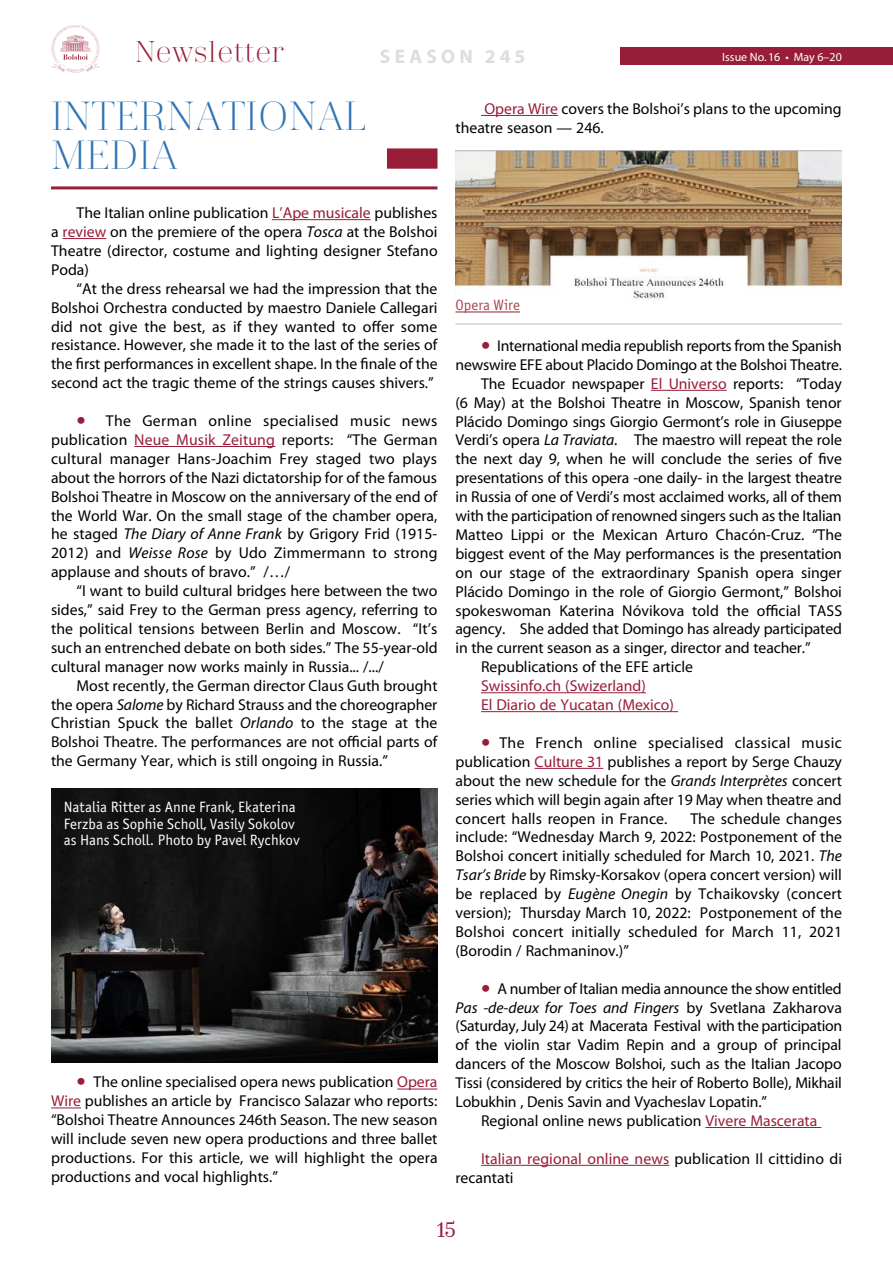
<style>
.page{position:relative;width:893px;height:1263px;background:#fff}
.page>*{position:absolute;margin:0;border:0;box-sizing:border-box;transform-origin:0 0}
.t1{font:300 40.5px/39px "Trivia Serif";color:#2e74b5}
.t2{font:300 30px "Trivia Serif";color:#981d39}
.t3{font:21px "Trivia Serif 10 Demo";color:#981d39}
.t4{font:700 19.5px "Myriad Pro";letter-spacing:.22em;color:#dcddde}
.t5{font:15.75px/18.9px "Myriad Pro";color:#000;text-align:justify}
.t6{font:15.75px "Myriad Pro";letter-spacing:-.02em;color:#000}
.t7{font:15.75px/18.9px "Myriad Pro";color:#981d39}
.t8{font:italic 15.75px "Myriad Pro";color:#000}
.t9{font:15px/16.5px "Officina Sans Book ITC";color:#fff}
.t10{font:15px "Officina Sans Book ITC";color:#a84a51}
.t11{font:12px "Myriad Pro";color:#fff}
.s1{color:#981d39}
.s2{font-style:italic}
.s3{font-size:33px;color:#981d39}
.s4{font-style:normal}
</style>
<div class="page">
<svg style="left:51px;top:25px;width:49px;height:47px"></svg>
<div style="left:621px;top:48px;width:272px;height:17px;background:#981d39"></div>
<div style="left:387px;top:148px;width:50px;height:21px;background:#981d39"></div>
<hr style="left:51px;top:186px;width:386px;height:3px;background:#981d39">
<hr style="left:272px;top:219px;width:99px;height:1px;background:#981d39">
<hr style="left:63px;top:238px;width:43px;height:1px;background:#981d39">
<hr style="left:134px;top:446px;width:141px;height:1px;background:#981d39">
<hr style="left:481px;top:115px;width:77px;height:1px;background:#981d39">
<img style="left:51px;top:788px;width:386px;height:274px">
<hr style="left:397px;top:1089px;width:40px;height:1px;background:#981d39">
<hr style="left:51px;top:1107px;width:30px;height:1px;background:#981d39">
<hr style="left:651px;top:390px;width:76px;height:1px;background:#981d39">
<hr style="left:481px;top:692px;width:165px;height:1px;background:#981d39">
<hr style="left:481px;top:711px;width:197px;height:1px;background:#981d39">
<hr style="left:535px;top:768px;width:68px;height:1px;background:#981d39">
<hr style="left:705px;top:1127px;width:116px;height:1px;background:#981d39">
<hr style="left:481px;top:1165px;width:188px;height:1px;background:#981d39">
<img style="left:455px;top:150px;width:387px;height:150px">
<hr style="left:455px;top:323px;width:387px;height:2px;background:#d1d3d4">
<hr style="left:455px;top:312px;width:65px;height:1px;background:#981d39">
<h2 class="t2" style="left:135px;top:36px;width:150px">Newsletter</h2>
<p class="t4" style="left:380px;top:44px;width:147px">SEASON 245</p>
<p class="t11" style="left:722px;top:49px;width:121px">Issue No.16 • May 6–20</p>
<h1 class="t1" style="left:51px;top:98px;width:316px">INTERNATIONAL<br>MEDIA</h1>
<p class="t5" style="left:51px;top:203px;width:388px;text-indent:26px">The Italian online publication <span class="s1">L’Ape musicale</span> publishes a <span class="s1">review</span> on the premiere of the opera <span class="s2">Tosca</span> at the Bolshoi Theatre (director, costume and lighting designer Stefano Poda)</p>
<p class="t5" style="left:51px;top:279px;width:388px;text-indent:26px">“At the dress rehearsal we had the impression that the Bolshoi Orchestra conducted by maestro Daniele Callegari did not give the best, as if they wanted to offer some resistance. However, she made it to the last of the series of the first performances in excellent shape. In the finale of the second act the tragic theme of the strings causes shivers.”</p>
<p class="t5" style="left:51px;top:411px;width:388px;text-indent:26px"><span class="s3">•</span> The German online specialised music news publication <span class="s1">Neue Musik Zeitung</span> reports: “The German cultural manager Hans-Joachim Frey staged two plays about the horrors of the Nazi dictatorship for of the famous Bolshoi Theatre in Moscow on the anniversary of the end of the World War. On the small stage of the chamber opera, he staged <span class="s2">The Diary of Anne Frank</span> by Grigory Frid (1915- 2012) and <span class="s2">Weisse Rose</span> by Udo Zimmermann to strong applause and shouts of bravo.” /…/</p>
<p class="t5" style="left:51px;top:581px;width:388px;text-indent:26px">“I want to build cultural bridges here between the two sides,” said Frey to the German press agency, referring to the political tensions between Berlin and Moscow. “It’s such an entrenched debate on both sides.” The 55-year-old cultural manager now works mainly in Russia... /.../</p>
<p class="t5" style="left:51px;top:676px;width:388px;text-indent:26px">Most recently, the German director Claus Guth brought the opera <span class="s2">Salome</span> by Richard Strauss and the choreographer Christian Spuck the ballet <span class="s2">Orlando</span> to the stage at the Bolshoi Theatre. The performances are not official parts of the Germany Year, which is still ongoing in Russia.”</p>
<p class="t5" style="left:455px;top:99px;width:388px;text-indent:29px"><span class="s1">Opera Wire</span> covers the Bolshoi’s plans to the upcoming theatre season — 246.</p>
<p class="t10" style="left:455px;top:297px;width:66px">Opera Wire</p>
<p class="t6" style="left:481px;top:336px;width:362px"><span class="s3">•</span> International media republish reports from the Spanish</p>
<p class="t5" style="left:455px;top:355px;width:388px">newswire EFE about Placido Domingo at the Bolshoi Theatre.</p>
<p class="t5" style="left:481px;top:374px;width:362px">The Ecuador newspaper <span class="s1">El Universo</span> reports: “Today</p>
<p class="t5" style="left:455px;top:393px;width:388px">(6 May) at the Bolshoi Theatre in Moscow, Spanish tenor</p>
<p class="t5" style="left:455px;top:412px;width:388px">Plácido Domingo sings Giorgio Germont’s role in Giuseppe</p>
<p class="t5" style="left:455px;top:430px;width:388px">Verdi’s opera <span class="s2">La Traviata</span>. The maestro will repeat the role</p>
<p class="t5" style="left:455px;top:449px;width:388px">the next day 9, when he will conclude the series of five</p>
<p class="t5" style="left:455px;top:468px;width:388px">presentations of this opera -one daily- in the largest theatre</p>
<p class="t5" style="left:455px;top:487px;width:388px">in Russia of one of Verdi’s most acclaimed works, all of them</p>
<p class="t5" style="left:455px;top:506px;width:388px">with the participation of renowned singers such as the Italian</p>
<p class="t5" style="left:455px;top:525px;width:388px">Matteo Lippi or the Mexican Arturo Chacón-Cruz. “The</p>
<p class="t5" style="left:455px;top:544px;width:388px">biggest event of the May performances is the presentation</p>
<p class="t5" style="left:455px;top:563px;width:388px">on our stage of the extraordinary Spanish opera singer</p>
<p class="t5" style="left:455px;top:582px;width:388px">Plácido Domingo in the role of Giorgio Germont,” Bolshoi</p>
<p class="t5" style="left:455px;top:601px;width:388px">spokeswoman Katerina Nóvikova told the official TASS</p>
<p class="t5" style="left:455px;top:619px;width:388px">agency. She added that Domingo has already participated</p>
<p class="t5" style="left:455px;top:638px;width:357px">in the current season as a singer, director and teacher.”</p>
<p class="t5" style="left:481px;top:657px;width:214px">Republications of the EFE article</p>
<p class="t7" style="left:481px;top:676px;width:195px">Swissinfo.ch (Swizerland)<br>El Diario de Yucatan (Mexico)</p>
<p class="t5" style="left:455px;top:733px;width:388px;text-indent:26px"><span class="s3">•</span> The French online specialised classical music publication <span class="s1">Culture 31</span> publishes a report by Serge Chauzy about the new schedule for the <span class="s2">Grands Interprètes</span> concert series which will begin again after 19 May when theatre and concert halls reopen in France.</p>
<p class="t9" style="left:64px;top:799px;width:237px">Natalia Ritter as Anne Frank, Ekaterina<br>Ferzba as Sophie Scholl, Vasily Sokolov as Hans Scholl. Photo by Pavel Rychkov</p>
<p class="t5" style="left:455px;top:808px;width:388px;text-indent:235px">The schedule changes include: “Wednesday March 9, 2022: Postponement of the Bolshoi concert initially scheduled for March 10, 2021. <span class="s2">The Tsar’s Bride</span> by Rimsky-Korsakov (opera concert version) will be replaced by <span class="s2">Eugène Onegin</span> by Tchaikovsky (concert version); Thursday March 10, 2022: Postponement of the Bolshoi concert initially scheduled for March 11, 2021 (Borodin / Rachmaninov.)”</p>
<p class="t5" style="left:481px;top:979px;width:362px"><span class="s3">•</span> A number of Italian media announce the show entitled</p>
<p class="t8" style="left:455px;top:997px;width:388px">Pas -de-deux for Toes and Fingers <span class="s4">by Svetlana Zakharova</span></p>
<p class="t6" style="left:455px;top:1016px;width:388px">(Saturday, July 24) at Macerata Festival with the participation</p>
<p class="t5" style="left:455px;top:1035px;width:388px">of the violin star Vadim Repin and a group of principal</p>
<p class="t5" style="left:455px;top:1054px;width:388px">dancers of the Moscow Bolshoi, such as the Italian Jacopo</p>
<p class="t5" style="left:455px;top:1073px;width:388px">Tissi (considered by critics the heir of Roberto Bolle), Mikhail</p>
<p class="t5" style="left:455px;top:1092px;width:313px">Lobukhin , Denis Savin and Vyacheslav Lopatin.”</p>
<p class="t5" style="left:481px;top:1111px;width:338px">Regional online news publication <span class="s1">Vivere Mascerata</span></p>
<p class="t5" style="left:455px;top:1149px;width:388px;text-indent:26px"><span class="s1">Italian regional online news</span> publication Il cittidino di recantati</p>
<p class="t5" style="left:51px;top:1072px;width:388px;text-indent:26px"><span class="s3">•</span> The online specialised opera news publication <span class="s1">Opera Wire</span> publishes an article by Francisco Salazar who reports: “Bolshoi Theatre Announces 246th Season. The new season will include seven new opera productions and three ballet productions. For this article, we will highlight the opera productions and vocal highlights.”</p>
<h3 class="t3" style="left:437px;top:1217px;width:20px">15</h3>
</div>
